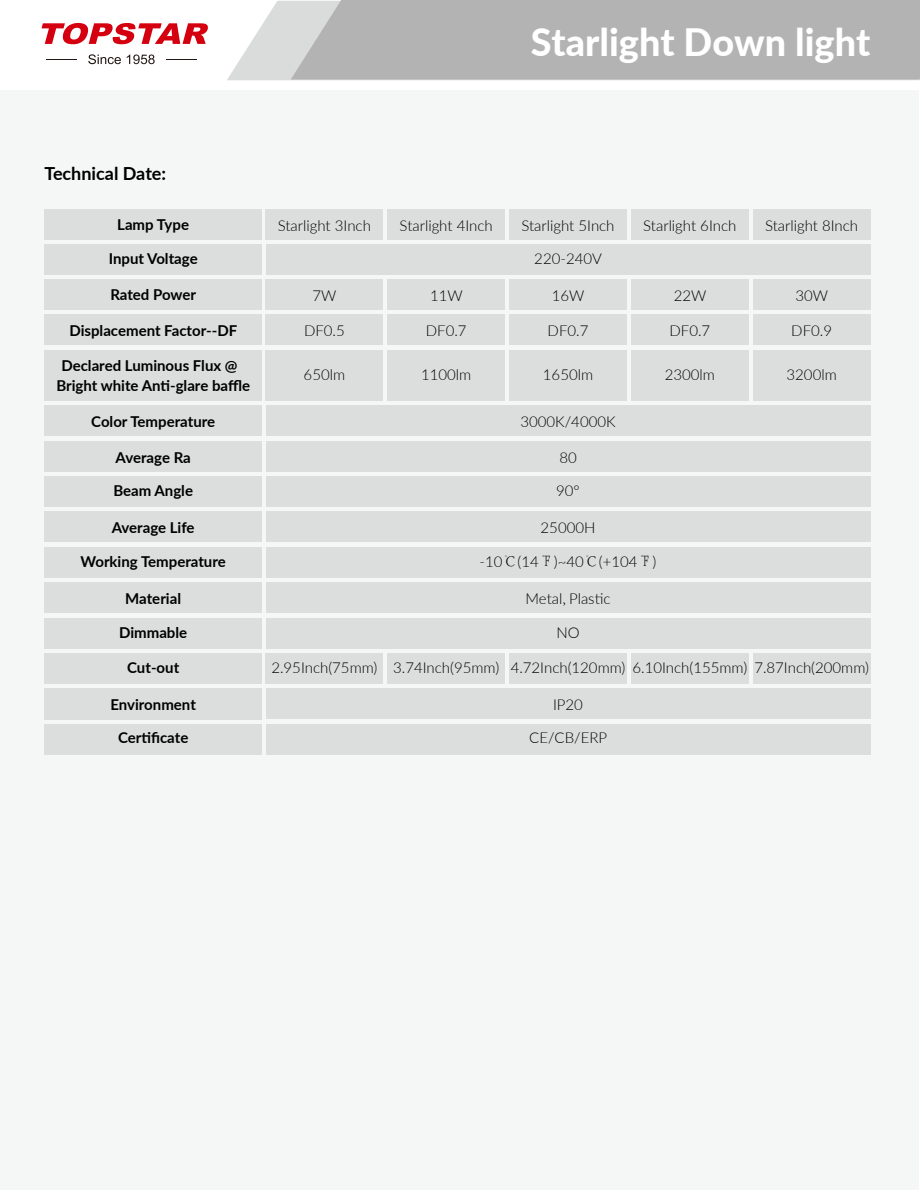
<style>
.page{position:relative;width:920px;height:1190px;background:#fff}
.page>*{position:absolute;margin:0;border:0;box-sizing:border-box;transform-origin:0 0}
.t1{font:800 37.8px "Lato";color:#fff}
.t2{font:700 18px "Lato";color:#000}
.t3{font:300 15px "Lato";color:#000}
.t4{font:700 15px/20.2px "Lato";color:#000;text-align:center}
.s1{font-family:"Adobe Song Std"}
</style>
<div class="page">
<div style="left:0;top:90px;width:918px;height:1099px;background:#f5f6f6"></div>
<svg style="left:227px;top:1px;width:64px;height:79px;fill:#dadbdb"></svg>
<svg style="left:41px;top:23px;width:167px;height:21px"></svg>
<hr style="left:46px;top:59px;width:31px;height:1px;background:#231815">
<hr style="left:166px;top:59px;width:30px;height:1px;background:#231815">
<svg style="left:88px;top:54px;width:33px;height:10px"></svg>
<svg style="left:127px;top:54px;width:28px;height:10px"></svg>
<div style="left:44px;top:209px;width:218px;height:30px;background:#dcdddd"></div>
<div style="left:44px;top:244px;width:218px;height:30px;background:#dcdddd"></div>
<div style="left:265px;top:244px;width:605px;height:30px;background:#dcdddd"></div>
<div style="left:44px;top:279px;width:218px;height:30px;background:#dcdddd"></div>
<div style="left:44px;top:280px;width:218px;height:30px;background:#dcdddd"></div>
<div style="left:44px;top:315px;width:218px;height:30px;background:#dcdddd"></div>
<div style="left:44px;top:350px;width:218px;height:50px;background:#dcdddd"></div>
<div style="left:44px;top:406px;width:218px;height:30px;background:#dcdddd"></div>
<div style="left:265px;top:406px;width:605px;height:30px;background:#dcdddd"></div>
<div style="left:44px;top:441px;width:218px;height:30px;background:#dcdddd"></div>
<div style="left:265px;top:209px;width:118px;height:30px;background:#dcdddd"></div>
<div style="left:387px;top:209px;width:118px;height:30px;background:#dcdddd"></div>
<div style="left:509px;top:209px;width:118px;height:30px;background:#dcdddd"></div>
<div style="left:631px;top:209px;width:117px;height:30px;background:#dcdddd"></div>
<div style="left:752px;top:209px;width:118px;height:30px;background:#dcdddd"></div>
<div style="left:291px;top:0;width:628px;height:80px;background:#b3b3b4"></div>
<div style="left:265px;top:279px;width:118px;height:30px;background:#dcdddd"></div>
<div style="left:387px;top:279px;width:118px;height:30px;background:#dcdddd"></div>
<div style="left:509px;top:279px;width:118px;height:30px;background:#dcdddd"></div>
<div style="left:631px;top:279px;width:117px;height:30px;background:#dcdddd"></div>
<div style="left:752px;top:279px;width:118px;height:30px;background:#dcdddd"></div>
<div style="left:265px;top:315px;width:118px;height:30px;background:#dcdddd"></div>
<div style="left:387px;top:315px;width:118px;height:30px;background:#dcdddd"></div>
<div style="left:509px;top:315px;width:118px;height:30px;background:#dcdddd"></div>
<div style="left:631px;top:315px;width:117px;height:30px;background:#dcdddd"></div>
<div style="left:752px;top:315px;width:118px;height:30px;background:#dcdddd"></div>
<div style="left:265px;top:653px;width:118px;height:30px;background:#dcdddd"></div>
<div style="left:387px;top:653px;width:118px;height:30px;background:#dcdddd"></div>
<div style="left:509px;top:653px;width:118px;height:30px;background:#dcdddd"></div>
<div style="left:631px;top:653px;width:117px;height:30px;background:#dcdddd"></div>
<div style="left:752px;top:653px;width:118px;height:30px;background:#dcdddd"></div>
<div style="left:265px;top:350px;width:118px;height:50px;background:#dcdddd"></div>
<div style="left:387px;top:350px;width:118px;height:50px;background:#dcdddd"></div>
<div style="left:509px;top:350px;width:118px;height:50px;background:#dcdddd"></div>
<div style="left:631px;top:350px;width:117px;height:50px;background:#dcdddd"></div>
<div style="left:752px;top:350px;width:118px;height:50px;background:#dcdddd"></div>
<div style="left:265px;top:441px;width:605px;height:30px;background:#dcdddd"></div>
<div style="left:44px;top:477px;width:218px;height:30px;background:#dcdddd"></div>
<div style="left:265px;top:477px;width:605px;height:30px;background:#dcdddd"></div>
<div style="left:44px;top:512px;width:218px;height:30px;background:#dcdddd"></div>
<div style="left:265px;top:512px;width:605px;height:30px;background:#dcdddd"></div>
<div style="left:44px;top:547px;width:218px;height:30px;background:#dcdddd"></div>
<div style="left:265px;top:547px;width:605px;height:30px;background:#dcdddd"></div>
<div style="left:44px;top:582px;width:218px;height:30px;background:#dcdddd"></div>
<div style="left:265px;top:582px;width:605px;height:30px;background:#dcdddd"></div>
<div style="left:44px;top:618px;width:218px;height:30px;background:#dcdddd"></div>
<div style="left:44px;top:653px;width:218px;height:30px;background:#dcdddd"></div>
<div style="left:265px;top:618px;width:605px;height:30px;background:#dcdddd"></div>
<div style="left:44px;top:688px;width:218px;height:31px;background:#dcdddd"></div>
<div style="left:265px;top:688px;width:605px;height:31px;background:#dcdddd"></div>
<div style="left:44px;top:724px;width:218px;height:30px;background:#dcdddd"></div>
<div style="left:265px;top:724px;width:605px;height:30px;background:#dcdddd"></div>
<h1 class="t1" style="left:531px;top:14px;width:341px">Starlight Down light</h1>
<p class="t2" style="left:44px;top:160px;width:123px">Technical Date:</p>
<p class="t4" style="left:117px;top:214px;width:73px">Lamp Type</p>
<p class="t4" style="left:109px;top:248px;width:90px">Input Voltage</p>
<p class="t4" style="left:110px;top:284px;width:87px">Rated Power</p>
<p class="t4" style="left:69px;top:320px;width:169px">Displacement Factor--DF</p>
<p class="t4" style="left:56px;top:354px;width:195px">Declared Luminous Flux @<br>Bright white Anti-glare baffle</p>
<p class="t4" style="left:91px;top:411px;width:125px">Color Temperature</p>
<p class="t4" style="left:116px;top:446px;width:77px">Average Ra</p>
<p class="t4" style="left:113px;top:480px;width:81px">Beam Angle</p>
<p class="t4" style="left:112px;top:517px;width:84px">Average Life</p>
<p class="t4" style="left:81px;top:550px;width:147px">Working Temperature</p>
<p class="t4" style="left:125px;top:587px;width:57px">Material</p>
<p class="t4" style="left:119px;top:621px;width:70px">Dimmable</p>
<p class="t4" style="left:127px;top:656px;width:54px">Cut-out</p>
<p class="t4" style="left:110px;top:694px;width:87px">Environment</p>
<p class="t4" style="left:118px;top:727px;width:72px">Certificate</p>
<p class="t3" style="left:278px;top:215px;width:95px">Starlight 3Inch</p>
<p class="t3" style="left:399px;top:215px;width:95px">Starlight 4Inch</p>
<p class="t3" style="left:521px;top:215px;width:95px">Starlight 5Inch</p>
<p class="t3" style="left:643px;top:215px;width:95px">Starlight 6Inch</p>
<p class="t3" style="left:765px;top:215px;width:95px">Starlight 8Inch</p>
<p class="t3" style="left:534px;top:248px;width:69px">220-240V</p>
<p class="t3" style="left:312px;top:285px;width:25px">7W</p>
<p class="t3" style="left:430px;top:285px;width:34px">11W</p>
<p class="t3" style="left:552px;top:285px;width:34px">16W</p>
<p class="t3" style="left:673px;top:285px;width:34px">22W</p>
<p class="t3" style="left:795px;top:285px;width:34px">30W</p>
<p class="t3" style="left:304px;top:320px;width:42px">DF0.5</p>
<p class="t3" style="left:426px;top:320px;width:42px">DF0.7</p>
<p class="t3" style="left:547px;top:320px;width:42px">DF0.7</p>
<p class="t3" style="left:669px;top:320px;width:42px">DF0.7</p>
<p class="t3" style="left:791px;top:320px;width:42px">DF0.9</p>
<p class="t3" style="left:303px;top:364px;width:43px">650lm</p>
<p class="t3" style="left:421px;top:364px;width:52px">1100lm</p>
<p class="t3" style="left:543px;top:364px;width:52px">1650lm</p>
<p class="t3" style="left:664px;top:364px;width:52px">2300lm</p>
<p class="t3" style="left:786px;top:364px;width:52px">3200lm</p>
<p class="t3" style="left:520px;top:411px;width:97px">3000K/4000K</p>
<p class="t3" style="left:559px;top:447px;width:19px">80</p>
<p class="t3" style="left:556px;top:480px;width:25px">90°</p>
<p class="t3" style="left:540px;top:517px;width:56px">25000H</p>
<p class="t3" style="left:479px;top:551px;width:178px">-10<span class="s1">℃</span>(14<span class="s1">℉</span>)~40<span class="s1">℃</span>(+104<span class="s1">℉</span>)</p>
<p class="t3" style="left:525px;top:587px;width:86px">Metal<span class="s1">,</span> Plastic</p>
<p class="t3" style="left:556px;top:622px;width:25px">NO</p>
<p class="t3" style="left:271px;top:657px;width:599px">2.95Inch(75mm) 3.74Inch(95mm) 4.72Inch(120mm) 6.10Inch(155mm) 7.87Inch(200mm)</p>
<p class="t3" style="left:553px;top:694px;width:31px">IP20</p>
<p class="t3" style="left:529px;top:727px;width:79px">CE/CB/ERP</p>
</div>
